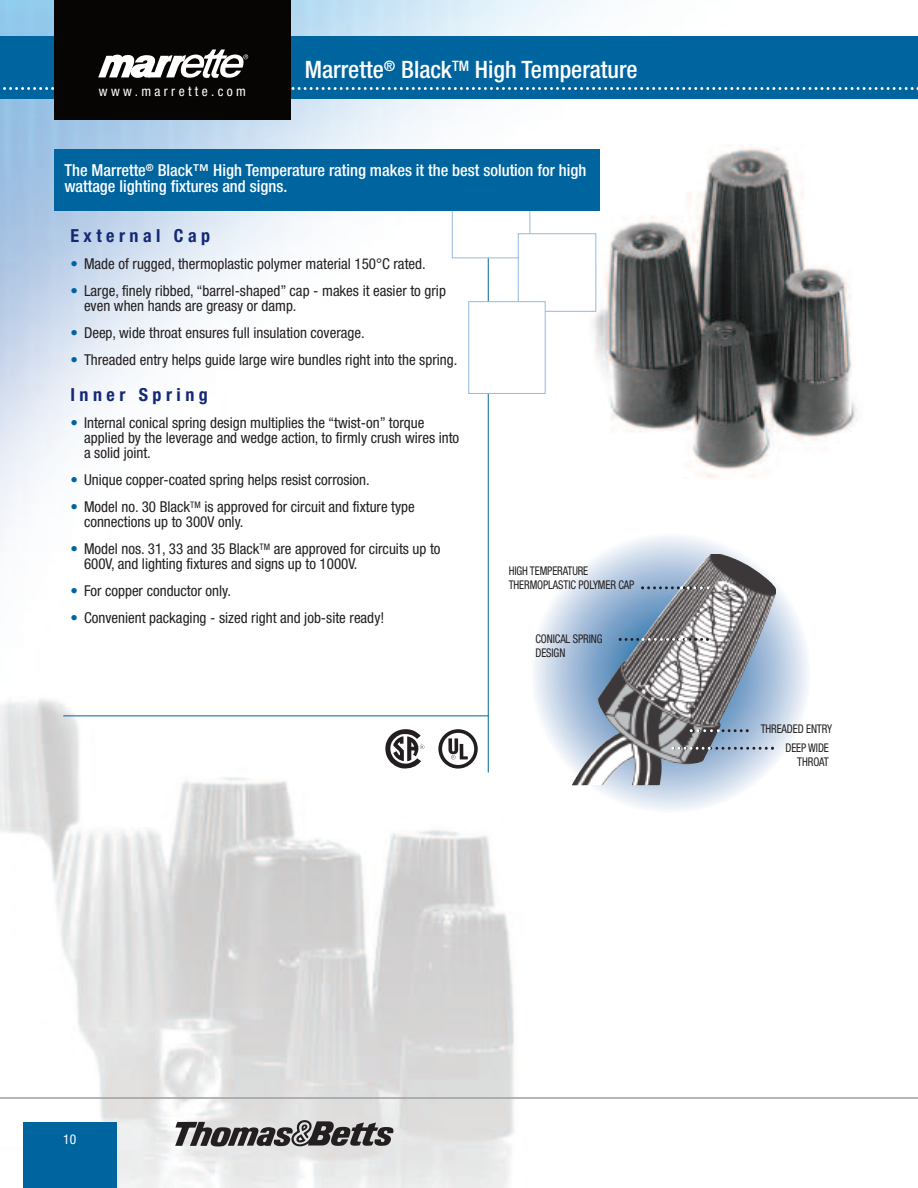
<style>
.page{position:relative;width:918px;height:1188px;background:#fff}
.page>*{position:absolute;margin:0;border:0;box-sizing:border-box;transform-origin:0 0}
.t1{font:500 condensed 24px "Helvetica Neue LT Std";color:#fff}
.t2{font:700 condensed 18px "Helvetica Neue LT Std";letter-spacing:.25em;color:#142975}
.t3{font:500 condensed 16.5px/16.5px "Helvetica Neue LT Std";color:#fff}
.t4{font:condensed 15px/15px "Helvetica Neue LT Std";color:#231f20}
.t5{font:condensed 13.5px "Helvetica Neue LT Std";letter-spacing:.25em;color:#fff}
.t6{font:condensed 12px/14.4px "Helvetica Neue LT Std";letter-spacing:-.01em;color:#231f20;scale:.9 1}
.s1{color:#00649e}
</style>
<div class="page">
<img style="left:0;top:0;width:605px;height:1188px">
<svg style="left:175px;top:1120px;width:218px;height:27px;background:#807e7e"></svg>
<div style="left:581px;top:145px;width:307px;height:342px;background:#fff"></div>
<img style="left:592px;top:147px;width:266px;height:331px">
<div style="left:0;top:36px;width:918px;height:63px;background:#00649e"></div>
<svg style="left:3px;top:87px;width:915px;height:3px"></svg>
<div style="left:23px;top:1122px;width:94px;height:66px;background:#00649e"></div>
<div style="left:54px;top:0;width:236px;height:120px;background:#070504"></div>
<svg style="left:98px;top:50px;width:150px;height:28px"></svg>
<hr style="left:0;top:1097px;width:918px;height:2px;background:#a29d9d">
<hr style="left:488px;top:201px;width:1px;height:572px;background:#00649e">
<div style="left:453px;top:181px;width:76px;height:77px;background:#fff"></div>
<div style="left:452px;top:180px;width:78px;height:78px;border:1px solid #94bae2"></div>
<svg style="left:531px;top:533px;width:279px;height:280px"></svg>
<div style="left:519px;top:234px;width:76px;height:77px;background:#fff"></div>
<div style="left:518px;top:233px;width:78px;height:79px;border:1px solid #94bae2"></div>
<div style="left:469px;top:302px;width:76px;height:91px;background:#fff"></div>
<div style="left:468px;top:301px;width:78px;height:93px;border:1px solid #94bae2"></div>
<div style="left:54px;top:149px;width:546px;height:62px;background:#00649e"></div>
<hr style="left:63px;top:716px;width:425px;height:1px;background:#00649e">
<svg style="left:438px;top:729px;width:40px;height:40px"></svg>
<svg style="left:385px;top:729px;width:39px;height:40px"></svg>
<img style="left:573px;top:555px;width:202px;height:230px">
<svg style="left:641px;top:586px;width:69px;height:3px"></svg>
<svg style="left:619px;top:638px;width:90px;height:3px"></svg>
<svg style="left:690px;top:729px;width:59px;height:3px"></svg>
<svg style="left:672px;top:747px;width:102px;height:3px"></svg>
<p class="t5" style="left:99px;top:87px;width:149px">www.marrette.com</p>
<h1 class="t1" style="left:305px;top:61px;width:334px">Marrette<sup>®</sup> Black<sup>TM</sup> High Temperature</h1>
<p class="t3" style="left:64px;top:163px;width:523px">The Marrette<sup>®</sup> Black™ High Temperature rating makes it the best solution for high wattage lighting fixtures and signs.</p>
<p class="t2" style="left:70px;top:229px;width:141px">External Cap</p>
<p class="t4" style="left:70px;top:258px;width:357px"><span class="s1">•</span> Made of rugged, thermoplastic polymer material 150°C rated.</p>
<p class="t4" style="left:84px;top:285px;width:363px;text-indent:-14px"><span class="s1">•</span> Large, finely ribbed, “barrel-shaped” cap - makes it easier to grip even when hands are greasy or damp.</p>
<p class="t4" style="left:70px;top:327px;width:296px"><span class="s1">•</span> Deep, wide throat ensures full insulation coverage.</p>
<p class="t4" style="left:70px;top:354px;width:388px"><span class="s1">•</span> Threaded entry helps guide large wire bundles right into the spring.</p>
<p class="t2" style="left:70px;top:388px;width:139px">Inner Spring</p>
<p class="t4" style="left:84px;top:417px;width:377px;text-indent:-14px"><span class="s1">•</span> Internal conical spring design multiplies the “twist-on” torque applied by the leverage and wedge action, to firmly crush wires into a solid joint.</p>
<p class="t4" style="left:70px;top:474px;width:301px"><span class="s1">•</span> Unique copper-coated spring helps resist corrosion.</p>
<p class="t4" style="left:84px;top:501px;width:332px;text-indent:-14px"><span class="s1">•</span> Model no. 30 Black<sup>TM</sup> is approved for circuit and fixture type connections up to 300V only.</p>
<p class="t4" style="left:84px;top:543px;width:358px;text-indent:-13px"><span class="s1">•</span> Model nos. 31, 33 and 35 Black<sup>TM</sup> are approved for circuits up to<br>600V, and lighting fixtures and signs up to 1000V.</p>
<p class="t4" style="left:71px;top:585px;width:162px"><span class="s1">•</span> For copper conductor only.</p>
<p class="t4" style="left:71px;top:612px;width:315px"><span class="s1">•</span> Convenient packaging - sized right and job-site ready!</p>
<p class="t6" style="left:509px;top:564px;width:141px">HIGH TEMPERATURE<br>THERMOPLASTIC POLYMER CAP</p>
<p class="t6" style="left:535px;top:633px;width:76px">CONICAL SPRING<br>DESIGN</p>
<p class="t6" style="left:761px;top:721px;width:81px;line-height:18.8px;text-align:right">THREADED ENTRY<br>DEEP WIDE</p>
<p class="t6" style="left:797px;top:756px;width:37px">THROAT</p>
<p class="t5" style="left:63px;top:1134px;width:14px">10</p>
</div>
